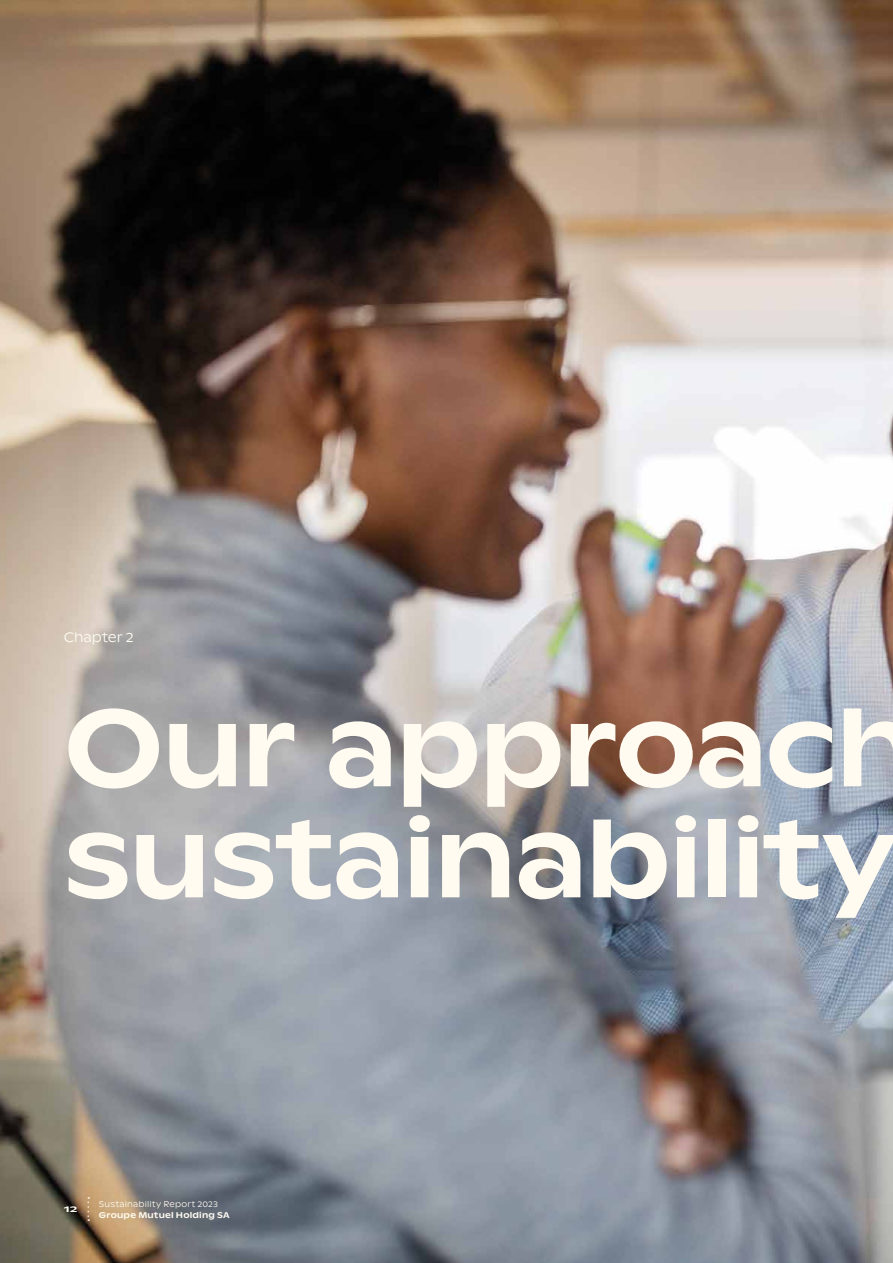
<style>
.page{position:relative;width:893px;height:1263px;background:#fff}
.page>*{position:absolute;margin:0;border:0;box-sizing:border-box;transform-origin:0 0}
.t1{font:500 108px/111px "ABC Ginto Nord";letter-spacing:-.02em;color:#fffbf1}
.t2{font:300 13.5px "ABC Ginto Nord";color:#fffbf1}
.t3{font:300 8.25px "ABC Ginto Nord";letter-spacing:.025em;color:#fffbf1}
.t4{font:500 8.25px "ABC Ginto Nord";letter-spacing:.025em;color:#fffbf1}
.t5{font:500 8.25px "ABC Ginto Nord";letter-spacing:.025em;color:#fffbf1;scale:1.5 1}
</style>
<div class="page">
<img style="left:0;top:0;width:893px;height:1263px">
<svg style="left:87px;top:1197px;width:2px;height:24px"></svg>
<p class="t2" style="left:64px;top:629px;width:71px">Chapter 2</p>
<p class="t1" style="left:64px;top:692px;width:856px">Our approach sustainability</p>
<p class="t5" style="left:64px;top:1204px;width:11px">12</p>
<p class="t3" style="left:99px;top:1199px;width:121px">Sustainability Report 2023</p>
<p class="t4" style="left:99px;top:1209px;width:132px">Groupe Mutuel Holding SA</p>
</div>
